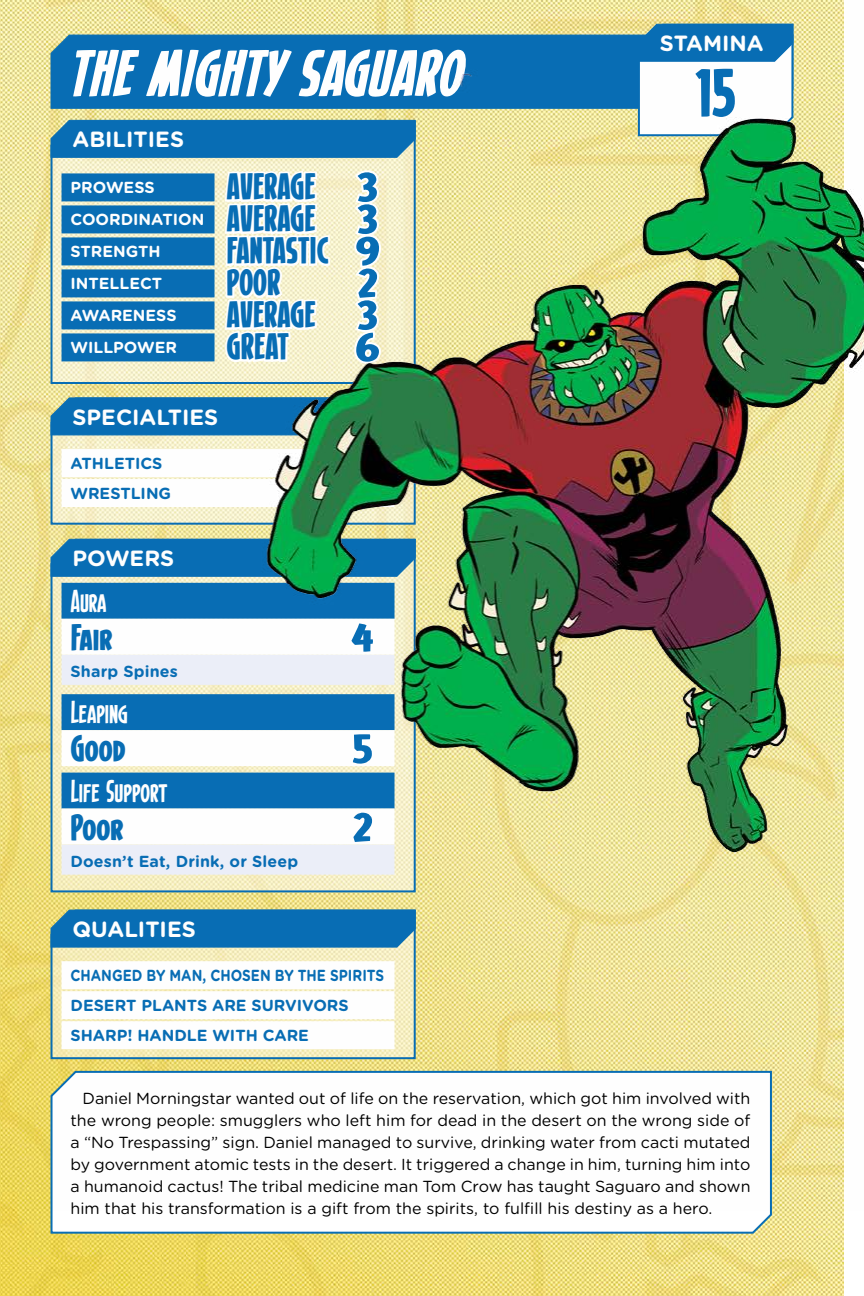
<style>
.page{position:relative;width:864px;height:1296px;background:#fff}
.page>*{position:absolute;margin:0;border:0;box-sizing:border-box;transform-origin:0 0}
.t1{font:92px "Secret Origins BB";color:#096eb5}
.t2{font:italic 88px "Secret Origins BB";color:#fff}
.t3{font:56px "Secret Origins BB";color:#096eb5;scale:1.4 1}
.t4{font:50px "Secret Origins BB";color:#096eb5}
.t5{font:44px "Secret Origins Condensed BB";color:#fff}
.t6{font:700 22px "Gotham Rounded";color:#fff}
.t7{font:16px/22px "Gotham Rounded";color:#000;text-align:justify}
.t8{font:700 16px/30px "Gotham Rounded";color:#096eb5;scale:.85 1}
.t9{font:700 16px "Gotham Rounded";color:#fff}
.t10{font:700 16px/30px "Gotham Rounded";color:#096eb5}
.s1{font-size:56px}
</style>
<div class="page">
<img style="left:0;top:1211px;width:844px;height:85px">
<svg style="left:50px;top:1235px;width:367px;height:61px;background:#ecd75f"></svg>
<svg style="left:50px;top:1211px;width:723px;height:24px"></svg>
<img style="left:0;top:0;width:864px;height:1211px">
<h2 class="t2" style="left:70px;top:36px;width:395px">THE MIGHTY SAGUARO</h2>
<h3 class="t6" style="left:73px;top:124px;width:113px">ABILITIES</h3>
<p class="t9" style="left:71px;top:176px;width:86px">PROWESS</p>
<h3 class="t4" style="left:227px;top:166px;width:153px">AVERAGE <span class="s1">3</span></h3>
<p class="t9" style="left:71px;top:208px;width:135px">COORDINATION</p>
<h3 class="t4" style="left:227px;top:198px;width:153px">AVERAGE <span class="s1">3</span></h3>
<p class="t9" style="left:71px;top:240px;width:92px">STRENGTH</p>
<h3 class="t4" style="left:227px;top:230px;width:155px">FANTASTIC <span class="s1">9</span></h3>
<p class="t9" style="left:71px;top:272px;width:93px">INTELLECT</p>
<h3 class="t4" style="left:227px;top:262px;width:55px">POOR</h3>
<h3 class="t3" style="left:357px;top:260px;width:16px">2</h3>
<p class="t9" style="left:71px;top:304px;width:108px">AWARENESS</p>
<h3 class="t4" style="left:227px;top:294px;width:153px">AVERAGE <span class="s1">3</span></h3>
<p class="t9" style="left:71px;top:336px;width:108px">WILLPOWER</p>
<h3 class="t4" style="left:227px;top:326px;width:155px">GREAT <span class="s1">6</span></h3>
<h3 class="t6" style="left:73px;top:401px;width:147px">SPECIALTIES</h3>
<p class="t10" style="left:71px;top:448px;width:102px">ATHLETICS<br>WRESTLING</p>
<h3 class="t6" style="left:73px;top:542px;width:103px">POWERS</h3>
<h3 class="t5" style="left:71px;top:582px;width:37px">Aura</h3>
<h3 class="t4" style="left:71px;top:616px;width:43px">Fair</h3>
<h3 class="t3" style="left:351px;top:614px;width:18px">4</h3>
<p class="t10" style="left:71px;top:655px;width:109px">Sharp Spines</p>
<h3 class="t5" style="left:71px;top:693px;width:59px">Leaping</h3>
<h3 class="t4" style="left:71px;top:727px;width:57px">Good</h3>
<h3 class="t3" style="left:352px;top:725px;width:16px">5</h3>
<h3 class="t5" style="left:71px;top:771px;width:98px">Life Support</h3>
<h3 class="t4" style="left:71px;top:806px;width:54px">Poor</h3>
<h3 class="t3" style="left:352px;top:804px;width:16px">2</h3>
<p class="t10" style="left:71px;top:845px;width:229px">Doesn’t Eat, Drink, or Sleep</p>
<h3 class="t6" style="left:73px;top:913px;width:125px">QUALITIES</h3>
<p class="t8" style="left:71px;top:960px;width:371px">CHANGED BY MAN, CHOSEN BY THE SPIRITS<br>DESERT PLANTS ARE SURVIVORS<br>SHARP! HANDLE WITH CARE</p>
<h3 class="t6" style="left:660px;top:27px;width:105px">STAMINA</h3>
<h1 class="t1" style="left:696px;top:54px;width:42px">15</h1>
<p class="t7" style="left:71px;top:1086px;width:682px;text-indent:12px">Daniel Morningstar wanted out of life on the reservation, which got him involved with the wrong people: smugglers who left him for dead in the desert on the wrong side of a “No Trespassing” sign. Daniel managed to survive, drinking water from cacti mutated by government atomic tests in the desert. It triggered a change in him, turning him into a humanoid cactus! The tribal medicine man Tom Crow has taught Saguaro and shown him that his transformation is a gift from the spirits, to fulfill his destiny as a hero.</p>
</div>
